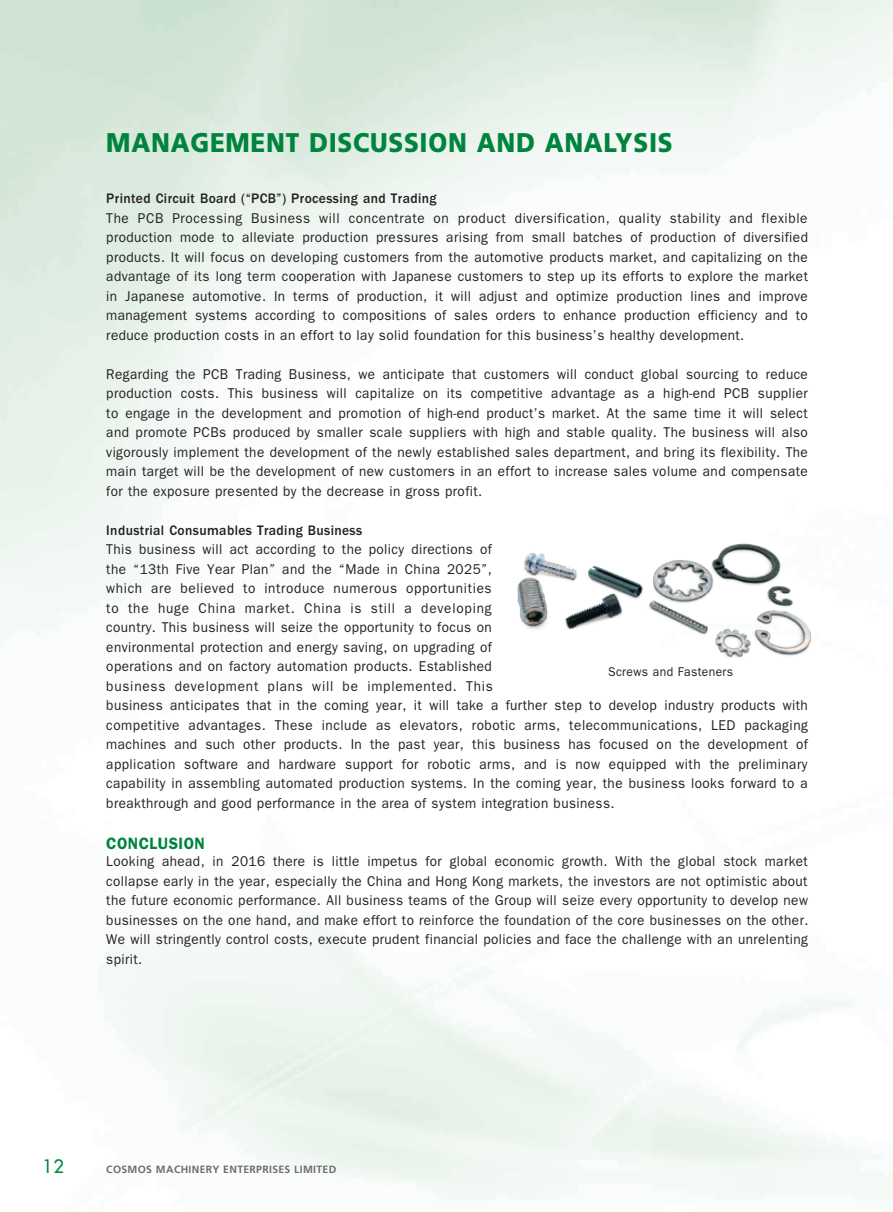
<style>
.page{position:relative;width:893px;height:1212px;background:#fff}
.page>*{position:absolute;margin:0;border:0;box-sizing:border-box;transform-origin:0 0}
.t1{font:900 27px "Frutiger LT Std";letter-spacing:.03em;color:#00843d;scale:.9 1}
.t2{font:500 18px "Futura Std";color:#00843d}
.t3{font:600 16.5px "ITC Franklin Gothic Std";letter-spacing:.03em;color:#00843d;scale:.95 1}
.t4{font:14.25px/19.5px "ITC Franklin Gothic Std";letter-spacing:.03em;color:#231f20;text-align:justify;scale:.95 1}
.t5{font:500 14.25px "ITC Franklin Gothic Std";letter-spacing:.03em;color:#231f20;scale:.95 1}
.t6{font:12.75px "ITC Franklin Gothic Std";letter-spacing:.03em;color:#231f20;scale:.95 1}
.t7{font:700 10.5px "Frutiger LT Std";letter-spacing:.03em;color:#6c6d70}
</style>
<div class="page">
<img style="left:516px;top:516px;width:307px;height:142px">
<h1 class="t1" style="left:106px;top:126px;width:631px">MANAGEMENT DISCUSSION AND ANALYSIS</h1>
<p class="t5" style="left:106px;top:190px;width:349px">Printed Circuit Board (“PCB”) Processing and Trading</p>
<p class="t4" style="left:106px;top:208px;width:740px">The PCB Processing Business will concentrate on product diversification, quality stability and flexible production mode to alleviate production pressures arising from small batches of production of diversified products. It will focus on developing customers from the automotive products market, and capitalizing on the advantage of its long term cooperation with Japanese customers to step up its efforts to explore the market in Japanese automotive. In terms of production, it will adjust and optimize production lines and improve management systems according to compositions of sales orders to enhance production efficiency and to reduce production costs in an effort to lay solid foundation for this business’s healthy development.</p>
<p class="t4" style="left:106px;top:364px;width:740px">Regarding the PCB Trading Business, we anticipate that customers will conduct global sourcing to reduce production costs. This business will capitalize on its competitive advantage as a high-end PCB supplier to engage in the development and promotion of high-end product’s market. At the same time it will select and promote PCBs produced by smaller scale suppliers with high and stable quality. The business will also vigorously implement the development of the newly established sales department, and bring its flexibility. The main target will be the development of new customers in an effort to increase sales volume and compensate for the exposure presented by the decrease in gross profit.</p>
<p class="t5" style="left:106px;top:522px;width:271px">Industrial Consumables Trading Business</p>
<p class="t4" style="left:106px;top:540px;width:740px;text-align:left">This business will act according to the policy directions of<br>the “13th Five Year Plan” and the “Made in China 2025”,<br>which are believed to introduce numerous opportunities<br>to the huge China market. China is still a developing<br>country. This business will seize the opportunity to focus on<br>environmental protection and energy saving, on upgrading of<br>operations and on factory automation products. Established<br>business development plans will be implemented. This<br>business anticipates that in the coming year, it will take a further step to develop industry products with competitive advantages. These include as elevators, robotic arms, telecommunications, LED packaging machines and such other products. In the past year, this business has focused on the development of application software and hardware support for robotic arms, and is now equipped with the preliminary capability in assembling automated production systems. In the coming year, the business looks forward to a breakthrough and good performance in the area of system integration business.</p>
<p class="t3" style="left:106px;top:833px;width:105px">CONCLUSION</p>
<p class="t4" style="left:106px;top:852px;width:741px">Looking ahead, in 2016 there is little impetus for global economic growth. With the global stock market collapse early in the year, especially the China and Hong Kong markets, the investors are not optimistic about the future economic performance. All business teams of the Group will seize every opportunity to develop new businesses on the one hand, and make effort to reinforce the foundation of the core businesses on the other.<br>We will stringently control costs, execute prudent financial policies and face the challenge with an unrelenting spirit.</p>
<p class="t6" style="left:608px;top:664px;width:133px">Screws and Fasteners</p>
<p class="t2" style="left:42px;top:1155px;width:23px">12</p>
<p class="t7" style="left:106px;top:1163px;width:231px">COSMOS MACHINERY ENTERPRISES LIMITED</p>
</div>
